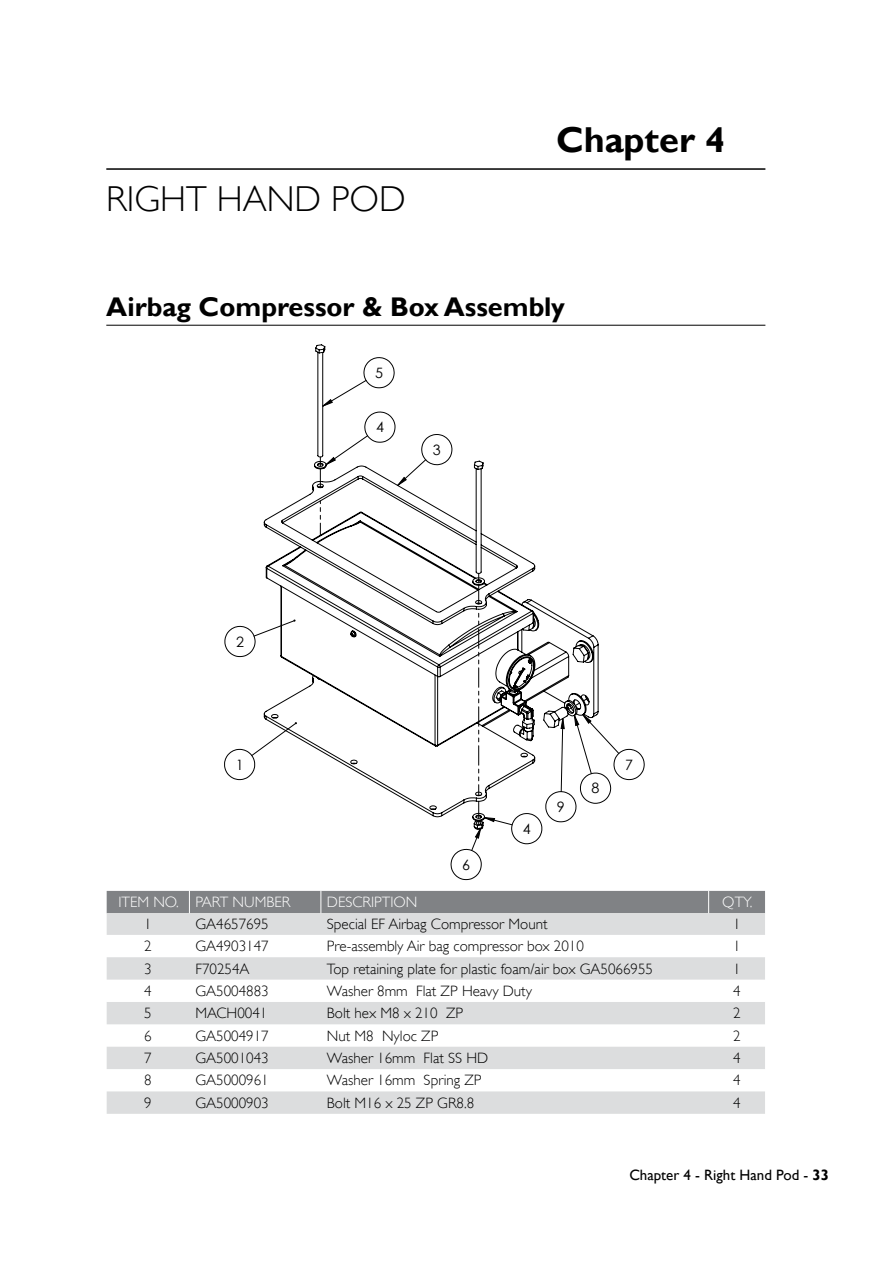
<style>
.page{position:relative;width:893px;height:1263px;background:#fff}
.page>*{position:absolute;margin:0;border:0;box-sizing:border-box;transform-origin:0 0}
.t1{font:300 36px "Gill Sans";color:#000}
.t2{font:700 36px "Gill Sans";color:#000}
.t3{font:700 27px "Gill Sans";color:#000}
.t4{font:300 15px "Gill Sans";color:#000}
.t5{font:300 15px "Gill Sans";color:#fff}
.t6{font:15px "Gill Sans";color:#000}
.t7{font:14.25px "Century Gothic";color:#000}
.t8{font:7.5px "Century Gothic";color:#000}
.t9{font:6.15px "Century Gothic";color:#000}
.s1{font-weight:700}
</style>
<div class="page">
<hr style="left:106px;top:168px;width:659px;height:2px;background:#000">
<hr style="left:106px;top:325px;width:659px;height:1px;background:#000">
<svg style="left:107px;top:913px;width:658px;height:201px;fill:#dcddde"></svg>
<hr style="left:245px;top:1156px;width:137px;height:1px;background:#c0c0c0">
<hr style="left:498px;top:1078px;width:151px;height:1px;background:#c0c0c0">
<hr style="left:803px;top:340px;width:1px;height:544px;background:#c0c0c0">
<hr style="left:382px;top:1170px;width:267px;height:1px;background:#c0c0c0">
<hr style="left:498px;top:976px;width:151px;height:1px;background:#c0c0c0">
<hr style="left:498px;top:1014px;width:151px;height:1px;background:#c0c0c0">
<hr style="left:498px;top:995px;width:151px;height:1px;background:#c0c0c0">
<hr style="left:382px;top:1156px;width:116px;height:1px;background:#c0c0c0">
<hr style="left:382px;top:1141px;width:116px;height:1px;background:#c0c0c0">
<hr style="left:245px;top:1125px;width:167px;height:1px;background:#c0c0c0">
<hr style="left:412px;top:1125px;width:237px;height:1px;background:#c0c0c0">
<hr style="left:498px;top:1032px;width:151px;height:1px;background:#c0c0c0">
<hr style="left:222px;top:340px;width:427px;height:1px;background:#c0c0c0">
<hr style="left:222px;top:340px;width:1px;height:544px;background:#c0c0c0">
<div style="left:107px;top:891px;width:658px;height:22px;background:#808285"></div>
<hr style="left:222px;top:1185px;width:427px;height:1px;background:#c0c0c0">
<hr style="left:819px;top:340px;width:1px;height:544px;background:#c0c0c0">
<svg style="left:263px;top:344px;width:336px;height:486px"></svg>
<svg style="left:566px;top:695px;width:24px;height:16px"></svg>
<svg style="left:320px;top:457px;width:1px;height:31px"></svg>
<svg style="left:320px;top:501px;width:1px;height:34px"></svg>
<svg style="left:478px;top:573px;width:1px;height:251px"></svg>
<h1 class="t1" style="left:106px;top:178px;width:301px">RIGHT HAND POD</h1>
<h1 class="t2" style="left:556px;top:119px;width:170px">Chapter 4</h1>
<h2 class="t3" style="left:106px;top:292px;width:460px">Airbag Compressor &amp; Box Assembly</h2>
<p class="t8" style="left:111px;top:307px;width:6px">4</p>
<p class="t8" style="left:418px;top:307px;width:6px">6</p>
<p class="t8" style="left:264px;top:307px;width:6px">5</p>
<p class="t7" style="left:375px;top:363px;width:9px">5</p>
<p class="t7" style="left:236px;top:631px;width:9px">2</p>
<p class="t7" style="left:236px;top:754px;width:9px">1</p>
<p class="t7" style="left:376px;top:417px;width:9px">4</p>
<p class="t7" style="left:433px;top:439px;width:9px">3</p>
<p class="t7" style="left:462px;top:854px;width:9px">6</p>
<p class="t7" style="left:523px;top:818px;width:9px">4</p>
<p class="t7" style="left:557px;top:797px;width:9px">9</p>
<p class="t7" style="left:592px;top:778px;width:9px">8</p>
<p class="t7" style="left:625px;top:754px;width:9px">7</p>
<p class="t5" style="left:118px;top:893px;width:173px">ITEM NO. PART NUMBER</p>
<p class="t5" style="left:327px;top:893px;width:92px">DESCRIPTION</p>
<p class="t5" style="left:722px;top:893px;width:32px">QTY.</p>
<p class="t4" style="left:144px;top:915px;width:9px">1</p>
<p class="t4" style="left:195px;top:915px;width:75px">GA4657695</p>
<p class="t4" style="left:327px;top:915px;width:222px">Special EF Airbag Compressor Mount</p>
<p class="t4" style="left:733px;top:915px;width:9px">1</p>
<p class="t4" style="left:144px;top:937px;width:9px">2</p>
<p class="t4" style="left:195px;top:937px;width:75px">GA4903147</p>
<p class="t4" style="left:327px;top:937px;width:259px">Pre-assembly Air bag compressor box 2010</p>
<p class="t4" style="left:733px;top:937px;width:9px">1</p>
<p class="t4" style="left:144px;top:960px;width:9px">3</p>
<p class="t4" style="left:195px;top:960px;width:56px">F70254A</p>
<p class="t4" style="left:327px;top:960px;width:328px">Top retaining plate for plastic foam/air box GA5066955</p>
<p class="t4" style="left:733px;top:960px;width:9px">1</p>
<p class="t4" style="left:144px;top:982px;width:9px">4</p>
<p class="t4" style="left:195px;top:982px;width:75px">GA5004883</p>
<p class="t4" style="left:327px;top:982px;width:207px">Washer 8mm Flat ZP Heavy Duty</p>
<p class="t4" style="left:733px;top:982px;width:9px">4</p>
<p class="t4" style="left:144px;top:1004px;width:9px">5</p>
<p class="t4" style="left:195px;top:1004px;width:73px">MACH0041</p>
<p class="t4" style="left:327px;top:1004px;width:138px">Bolt hex M8 x 210 ZP</p>
<p class="t4" style="left:733px;top:1004px;width:9px">2</p>
<p class="t4" style="left:144px;top:1027px;width:9px">6</p>
<p class="t4" style="left:195px;top:1027px;width:75px">GA5004917</p>
<p class="t4" style="left:327px;top:1027px;width:113px">Nut M8 Nyloc ZP</p>
<p class="t4" style="left:733px;top:1027px;width:9px">2</p>
<p class="t4" style="left:144px;top:1049px;width:9px">7</p>
<p class="t4" style="left:195px;top:1049px;width:75px">GA5001043</p>
<p class="t4" style="left:327px;top:1049px;width:163px">Washer 16mm Flat SS HD</p>
<p class="t4" style="left:733px;top:1049px;width:9px">4</p>
<p class="t4" style="left:144px;top:1072px;width:9px">8</p>
<p class="t4" style="left:195px;top:1072px;width:75px">GA5000961</p>
<p class="t4" style="left:327px;top:1072px;width:156px">Washer 16mm Spring ZP</p>
<p class="t4" style="left:733px;top:1072px;width:9px">4</p>
<p class="t4" style="left:144px;top:1094px;width:9px">9</p>
<p class="t4" style="left:195px;top:1094px;width:75px">GA5000903</p>
<p class="t4" style="left:327px;top:1094px;width:149px">Bolt M16 x 25 ZP GR8.8</p>
<p class="t4" style="left:733px;top:1094px;width:9px">4</p>
<p class="t6" style="left:629px;top:1166px;width:201px">Chapter 4 - Right Hand Pod - <span class="s1">33</span></p>
<p class="t9" style="left:688px;top:1174px;width:37px">SHEET 1 OF 1</p>
</div>
